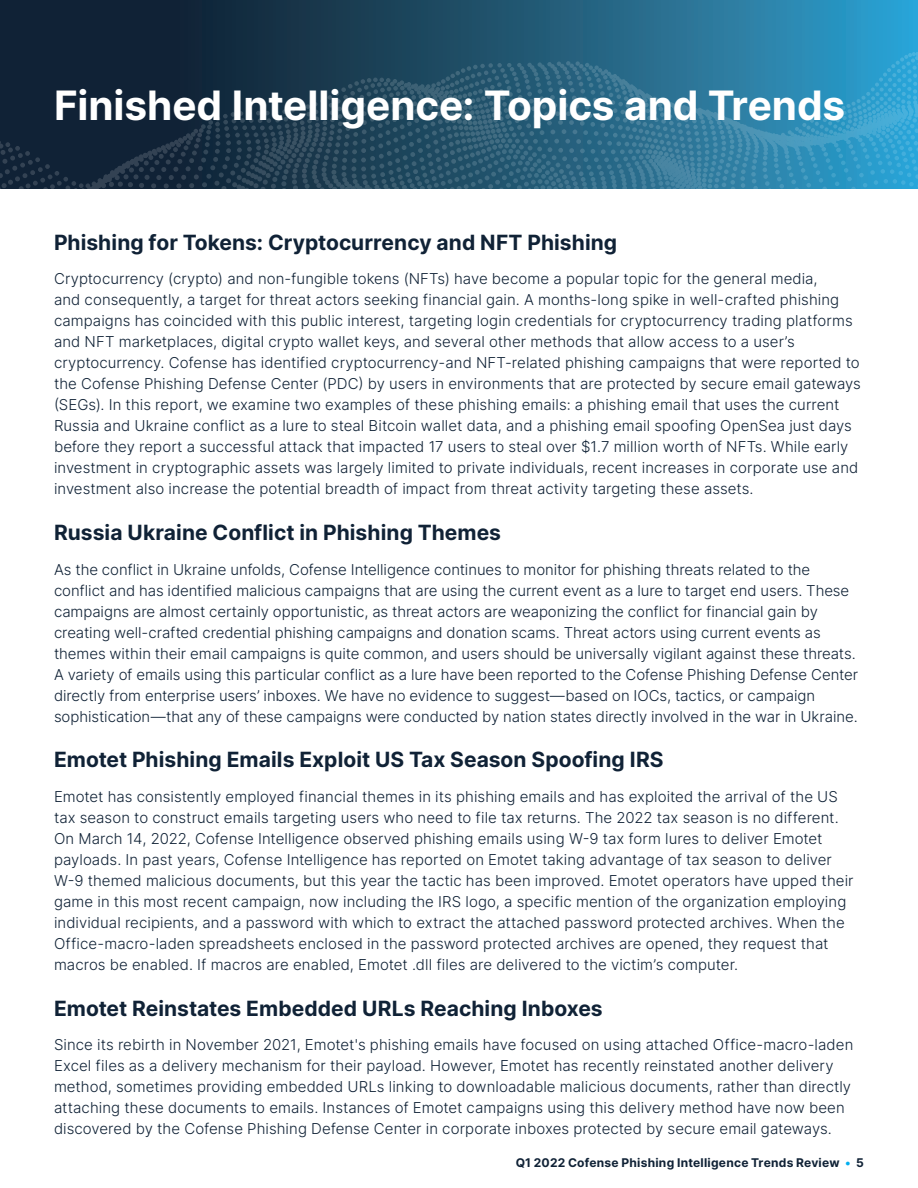
<style>
.page{position:relative;width:918px;height:1188px;background:#fff}
.page>*{position:absolute;margin:0;border:0;box-sizing:border-box;transform-origin:0 0}
.Q_Header{font:40.5px "Inter";color:#fff}
.Q_Subheader{font:21px "Inter";color:#102236}
.Q_Body_Text{font:300 15px/21px "Inter";color:#102236}
.t1{font:12px "Inter";letter-spacing:.02em;color:#102236}
.s1{color:#00aeef}
</style>
<div class="page">
<svg style="left:0;top:0;width:918px;height:52px;background:#1e536f"></svg>
<svg style="left:0;top:52px;width:918px;height:137px;background:#255873"></svg>
<p class="Q_Header" style="left:54px;top:76px;width:793px">Finished Intelligence: Topics and Trends</p>
<p class="Q_Subheader" style="left:54px;top:227px;width:565px">Phishing for Tokens: Cryptocurrency and NFT Phishing</p>
<p class="Q_Body_Text" style="left:54px;top:268px;width:808px">Cryptocurrency (crypto) and non-fungible tokens (NFTs) have become a popular topic for the general media,<br>and consequently, a target for threat actors seeking financial gain. A months-long spike in well-crafted phishing campaigns has coincided with this public interest, targeting login credentials for cryptocurrency trading platforms and NFT marketplaces, digital crypto wallet keys, and several other methods that allow access to a user’s cryptocurrency. Cofense has identified cryptocurrency-and NFT-related phishing campaigns that were reported to the Cofense Phishing Defense Center (PDC) by users in environments that are protected by secure email gateways (SEGs). In this report, we examine two examples of these phishing emails: a phishing email that uses the current Russia and Ukraine conflict as a lure to steal Bitcoin wallet data, and a phishing email spoofing OpenSea just days before they report a successful attack that impacted 17 users to steal over $1.7 million worth of NFTs. While early investment in cryptographic assets was largely limited to private individuals, recent increases in corporate use and investment also increase the potential breadth of impact from threat activity targeting these assets.</p>
<p class="Q_Subheader" style="left:54px;top:517px;width:449px">Russia Ukraine Conflict in Phishing Themes</p>
<p class="Q_Body_Text" style="left:54px;top:558px;width:806px">As the conflict in Ukraine unfolds, Cofense Intelligence continues to monitor for phishing threats related to the conflict and has identified malicious campaigns that are using the current event as a lure to target end users. These campaigns are almost certainly opportunistic, as threat actors are weaponizing the conflict for financial gain by creating well-crafted credential phishing campaigns and donation scams. Threat actors using current events as themes within their email campaigns is quite common, and users should be universally vigilant against these threats.<br>A variety of emails using this particular conflict as a lure have been reported to the Cofense Phishing Defense Center directly from enterprise users’ inboxes. We have no evidence to suggest—based on IOCs, tactics, or campaign sophistication—that any of these campaigns were conducted by nation states directly involved in the war in Ukraine.</p>
<p class="Q_Subheader" style="left:54px;top:744px;width:611px">Emotet Phishing Emails Exploit US Tax Season Spoofing IRS</p>
<p class="Q_Body_Text" style="left:54px;top:786px;width:801px">Emotet has consistently employed financial themes in its phishing emails and has exploited the arrival of the US tax season to construct emails targeting users who need to file tax returns. The 2022 tax season is no different.<br>On March 14, 2022, Cofense Intelligence observed phishing emails using W-9 tax form lures to deliver Emotet payloads. In past years, Cofense Intelligence has reported on Emotet taking advantage of tax season to deliver W-9 themed malicious documents, but this year the tactic has been improved. Emotet operators have upped their game in this most recent campaign, now including the IRS logo, a specific mention of the organization employing individual recipients, and a password with which to extract the attached password protected archives. When the Office-macro-laden spreadsheets enclosed in the password protected archives are opened, they request that macros be enabled. If macros are enabled, Emotet .dll files are delivered to the victim’s computer.</p>
<p class="Q_Subheader" style="left:54px;top:993px;width:550px">Emotet Reinstates Embedded URLs Reaching Inboxes</p>
<p class="Q_Body_Text" style="left:54px;top:1034px;width:801px">Since its rebirth in November 2021, Emotet's phishing emails have focused on using attached Office-macro-laden Excel files as a delivery mechanism for their payload. However, Emotet has recently reinstated another delivery method, sometimes providing embedded URLs linking to downloadable malicious documents, rather than directly attaching these documents to emails. Instances of Emotet campaigns using this delivery method have now been discovered by the Cofense Phishing Defense Center in corporate inboxes protected by secure email gateways.</p>
<p class="t1" style="left:516px;top:1154px;width:350px">Q1 2022 Cofense Phishing Intelligence Trends Review <span class="s1">•</span> 5</p>
</div>
